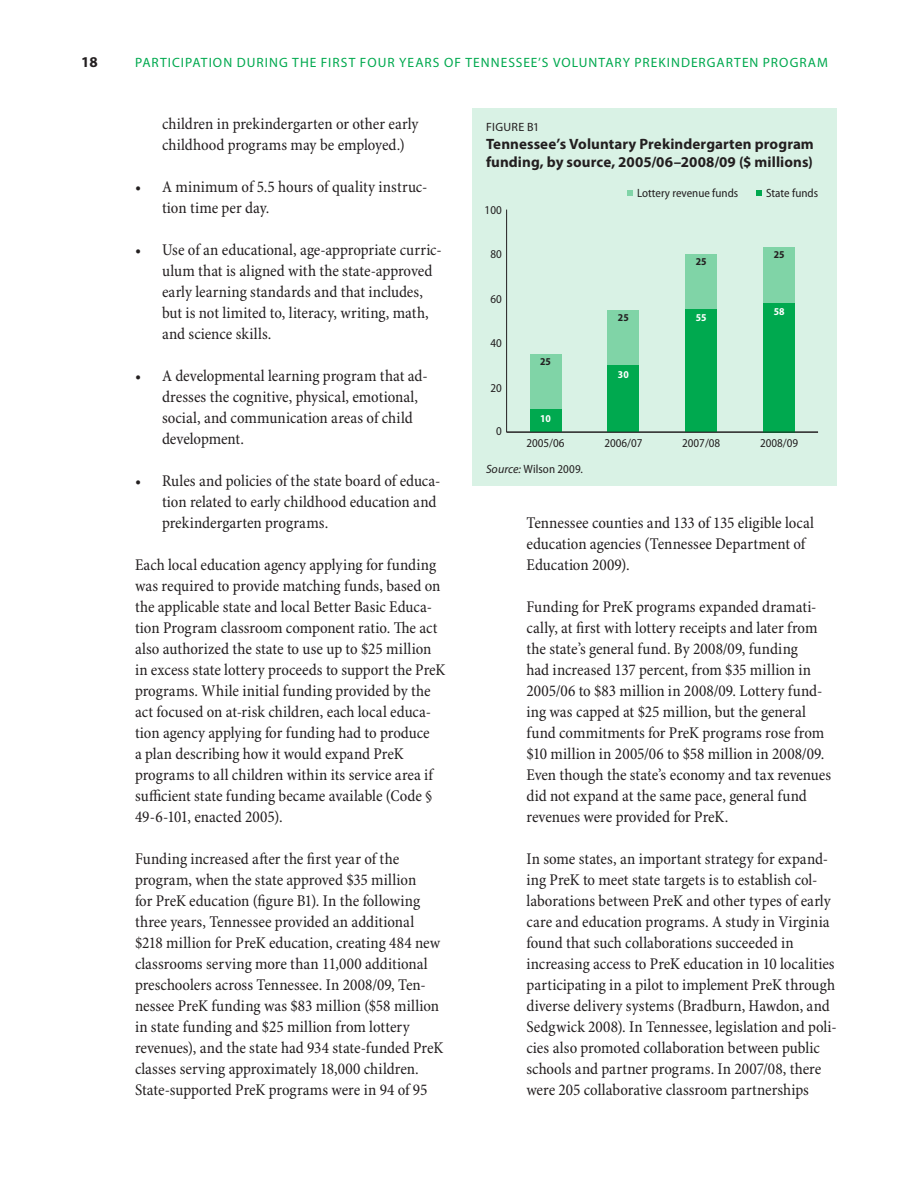
<style>
.page{position:relative;width:918px;height:1188px;background:#fff}
.page>*{position:absolute;margin:0;border:0;box-sizing:border-box;transform-origin:0 0}
.t1{font:condensed 16.5px/21px "Minion Pro";color:#231f20}
.t2{font:700 15px/18px "Myriad Pro";letter-spacing:.005em;color:#231f20}
.t3{font:13.5px "Myriad Pro";letter-spacing:.075em;color:#00a94f}
.t4{font:semi-condensed 12px "Myriad Pro";color:#231f20}
.t5{font:12px "Myriad Pro";letter-spacing:.025em;color:#231f20}
.t6{font:700 semi-condensed 10.5px "Myriad Pro";color:#fff}
.t7{font:700 semi-condensed 10.5px "Myriad Pro";color:#231f20}
.s1{font-style:italic;font-stretch:normal}
</style>
<div class="page">
<div style="left:472px;top:108px;width:365px;height:378px;background:#d9f2e5"></div>
<hr style="left:506px;top:210px;width:1px;height:222px;background:#231f20">
<div style="left:530px;top:354px;width:31px;height:56px;background:#80d4a7"></div>
<div style="left:608px;top:310px;width:31px;height:55px;background:#80d4a7"></div>
<div style="left:686px;top:254px;width:31px;height:56px;background:#80d4a7"></div>
<div style="left:764px;top:247px;width:31px;height:56px;background:#80d4a7"></div>
<div style="left:530px;top:410px;width:31px;height:22px;background:#00a94f"></div>
<div style="left:608px;top:365px;width:31px;height:67px;background:#00a94f"></div>
<div style="left:686px;top:310px;width:31px;height:122px;background:#00a94f"></div>
<div style="left:764px;top:303px;width:31px;height:129px;background:#00a94f"></div>
<hr style="left:507px;top:432px;width:311px;height:1px;background:#231f20">
<svg style="left:627px;top:190px;width:6px;height:6px"></svg>
<svg style="left:756px;top:190px;width:6px;height:6px"></svg>
<p class="t2" style="left:81px;top:53px;width:18px">18</p>
<p class="t3" style="left:135px;top:55px;width:695px">PARTICIPATION DURING THE FIRST FOUR YEARS OF TENNESSEE’S VOLUNTARY PREKINDERGARTEN PROGRAM</p>
<p class="t1" style="left:162px;top:114px;width:258px">children in prekindergarten or other early childhood programs may be employed.)</p>
<p class="t1" style="left:162px;top:177px;width:267px;text-indent:-27px">• A minimum of 5.5 hours of quality instruc&shy;tion time per day.</p>
<p class="t1" style="left:162px;top:240px;width:281px;text-indent:-27px">• Use of an educational, age-appropriate curric&shy;ulum that is aligned with the state-approved early learning standards and that includes, but is not limited to, literacy, writing, math, and science skills.</p>
<p class="t1" style="left:162px;top:366px;width:267px;text-indent:-27px">• A developmental learning program that ad&shy;dresses the cognitive, physical, emotional, social, and communication areas of child development.</p>
<p class="t1" style="left:162px;top:471px;width:280px;text-indent:-27px">• Rules and policies of the state board of educa&shy;tion related to early childhood education and prekindergarten programs.</p>
<p class="t1" style="left:135px;top:555px;width:312px">Each local education agency applying for funding was required to provide matching funds, based on the applicable state and local Better Basic Educa&shy;tion Program classroom component ratio. The act also authorized the state to use up to $25 million in excess state lottery proceeds to support the PreK programs. While initial funding provided by the act focused on at-risk children, each local educa&shy;tion agency applying for funding had to produce<br>a plan describing how it would expand PreK programs to all children within its service area if sufficient state funding became available (Code § 49-6-101, enacted 2005).</p>
<p class="t1" style="left:135px;top:849px;width:310px">Funding increased after the first year of the program, when the state approved $35 million<br>for PreK education (figure B1). In the following three years, Tennessee provided an additional $218 million for PreK education, creating 484 new classrooms serving more than 11,000 additional preschoolers across Tennessee. In 2008/09, Ten&shy;nessee PreK funding was $83 million ($58 million in state funding and $25 million from lottery revenues), and the state had 934 state-funded PreK classes serving approximately 18,000 children.<br>State-supported PreK programs were in 94 of 95</p>
<p class="t5" style="left:486px;top:120px;width:55px">FIGURE B1</p>
<p class="t2" style="left:486px;top:135px;width:329px">Tennessee’s Voluntary Prekindergarten program funding, by source, 2005/06–2008/09 ($ millions)</p>
<p class="t4" style="left:485px;top:203px;width:19px">100</p>
<p class="t4" style="left:490px;top:248px;width:13px">80</p>
<p class="t4" style="left:490px;top:292px;width:13px">60</p>
<p class="t4" style="left:490px;top:337px;width:13px">40</p>
<p class="t4" style="left:490px;top:381px;width:13px">20</p>
<p class="t4" style="left:496px;top:424px;width:7px">0</p>
<p class="t4" style="left:637px;top:186px;width:103px">Lottery revenue funds</p>
<p class="t4" style="left:766px;top:186px;width:53px">State funds</p>
<p class="t7" style="left:540px;top:356px;width:12px">25</p>
<p class="t6" style="left:540px;top:413px;width:12px">10</p>
<p class="t7" style="left:618px;top:312px;width:12px">25</p>
<p class="t6" style="left:618px;top:369px;width:12px">30</p>
<p class="t7" style="left:696px;top:255px;width:12px">25</p>
<p class="t6" style="left:696px;top:311px;width:12px">55</p>
<p class="t7" style="left:774px;top:249px;width:12px">25</p>
<p class="t6" style="left:774px;top:305px;width:12px">58</p>
<p class="t4" style="left:526px;top:436px;width:40px">2005/06</p>
<p class="t4" style="left:604px;top:436px;width:40px">2006/07</p>
<p class="t4" style="left:682px;top:436px;width:40px">2007/08</p>
<p class="t4" style="left:760px;top:436px;width:40px">2008/09</p>
<p class="t4" style="left:486px;top:462px;width:98px"><span class="s1">Source:</span> Wilson 2009.</p>
<p class="t1" style="left:527px;top:513px;width:289px">Tennessee counties and 133 of 135 eligible local education agencies (Tennessee Department of<br>Education 2009).</p>
<p class="t1" style="left:527px;top:597px;width:306px">Funding for PreK programs expanded dramati&shy;cally, at first with lottery receipts and later from the state’s general fund. By 2008/09, funding<br>had increased 137 percent, from $35 million in 2005/06 to $83 million in 2008/09. Lottery fund&shy;ing was capped at $25 million, but the general fund commitments for PreK programs rose from $10 million in 2005/06 to $58 million in 2008/09.<br>Even though the state’s economy and tax revenues did not expand at the same pace, general fund revenues were provided for PreK.</p>
<p class="t1" style="left:527px;top:849px;width:312px">In some states, an important strategy for expand&shy;ing PreK to meet state targets is to establish col&shy;laborations between PreK and other types of early care and education programs. A study in Virginia found that such collaborations succeeded in increasing access to PreK education in 10 localities participating in a pilot to implement PreK through diverse delivery systems (Bradburn, Hawdon, and Sedgwick 2008). In Tennessee, legislation and poli&shy;cies also promoted collaboration between public schools and partner programs. In 2007/08, there were 205 collaborative classroom partnerships</p>
</div>
